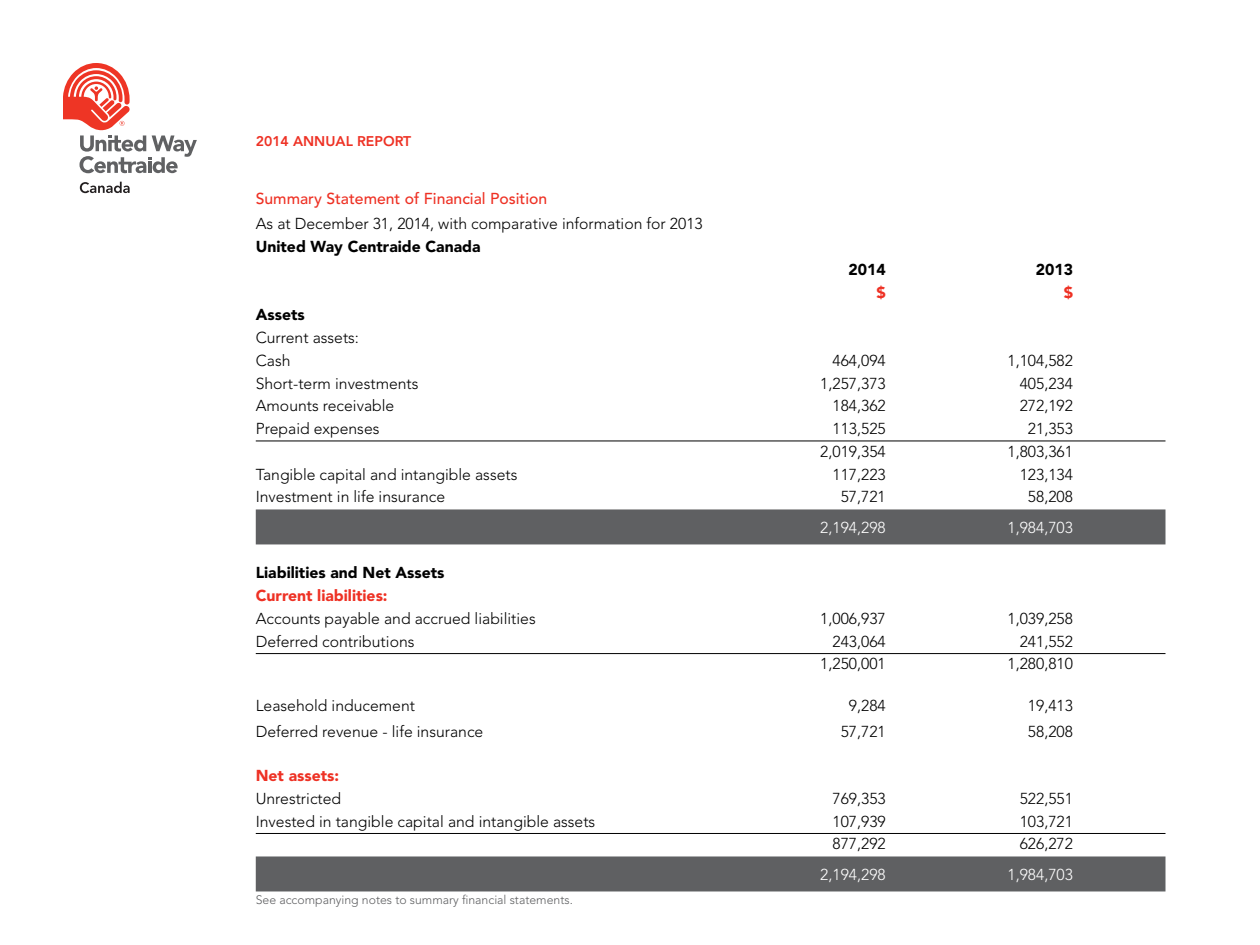
<style>
.page{position:relative;width:1260px;height:945px;background:#fff}
.page>*{position:absolute;margin:0;border:0;box-sizing:border-box;transform-origin:0 0}
.t1{font:300 15.75px/22.8px "Avenir";color:#000}
.t2{font:900 15.75px "Avenir";color:#000}
.t3{font:300 15.75px "Avenir";color:#fff}
.t4{font:500 15.75px "Avenir";color:#ee3124}
.t5{font:900 15.75px "Avenir";color:#ee3124}
.t6{font:800 14px "Avenir";color:#ee3124}
.t7{font:300 12.25px "Avenir";color:#5f6062}
</style>
<div class="page">
<hr style="left:256px;top:441px;width:910px;height:1px;background:#000">
<div style="left:256px;top:509px;width:910px;height:35px;background:#5f6062"></div>
<hr style="left:256px;top:653px;width:910px;height:1px;background:#000">
<hr style="left:256px;top:833px;width:910px;height:1px;background:#000">
<div style="left:256px;top:856px;width:910px;height:35px;background:#5f6062"></div>
<svg style="left:80px;top:182px;width:50px;height:11px"></svg>
<svg style="left:63px;top:63px;width:134px;height:110px"></svg>
<p class="t6" style="left:256px;top:133px;width:157px">2014 ANNUAL REPORT</p>
<p class="t4" style="left:256px;top:190px;width:293px">Summary Statement of Financial Position</p>
<p class="t1" style="left:256px;top:213px;width:448px">As at December 31, 2014, with comparative information for 2013</p>
<p class="t2" style="left:256px;top:237px;width:226px">United Way Centraide Canada</p>
<p class="t2" style="left:256px;top:305px;width:50px">Assets</p>
<p class="t1" style="left:256px;top:326px;width:105px">Current assets:<br>Cash</p>
<p class="t2" style="left:848px;top:260px;width:39px">2014</p>
<p class="t2" style="left:1036px;top:260px;width:39px">2013</p>
<p class="t5" style="left:876px;top:283px;width:11px">$</p>
<p class="t5" style="left:1064px;top:283px;width:11px">$</p>
<p class="t1" style="left:833px;top:349px;width:55px">464,094</p>
<p class="t1" style="left:1008px;top:349px;width:67px">1,104,582</p>
<p class="t1" style="left:256px;top:372px;width:164px">Short-term investments</p>
<p class="t1" style="left:820px;top:372px;width:67px">1,257,373</p>
<p class="t1" style="left:1020px;top:372px;width:55px">405,234</p>
<p class="t1" style="left:256px;top:395px;width:140px">Amounts receivable</p>
<p class="t1" style="left:833px;top:395px;width:55px">184,362</p>
<p class="t1" style="left:1020px;top:395px;width:55px">272,192</p>
<p class="t1" style="left:256px;top:417px;width:125px">Prepaid expenses</p>
<p class="t1" style="left:833px;top:417px;width:55px">113,525</p>
<p class="t1" style="left:1028px;top:417px;width:47px">21,353</p>
<p class="t1" style="left:820px;top:440px;width:67px">2,019,354</p>
<p class="t1" style="left:1008px;top:440px;width:67px">1,803,361</p>
<p class="t1" style="left:256px;top:463px;width:263px">Tangible capital and intangible assets</p>
<p class="t1" style="left:833px;top:463px;width:55px">117,223</p>
<p class="t1" style="left:1020px;top:463px;width:55px">123,134</p>
<p class="t1" style="left:256px;top:486px;width:191px">Investment in life insurance</p>
<p class="t1" style="left:841px;top:486px;width:47px">57,721</p>
<p class="t1" style="left:1028px;top:486px;width:47px">58,208</p>
<p class="t3" style="left:820px;top:518px;width:67px">2,194,298</p>
<p class="t3" style="left:1008px;top:518px;width:67px">1,984,703</p>
<p class="t2" style="left:256px;top:563px;width:190px">Liabilities and Net Assets</p>
<p class="t5" style="left:256px;top:586px;width:133px">Current liabilities:</p>
<p class="t1" style="left:256px;top:607px;width:282px">Accounts payable and accrued liabilities</p>
<p class="t1" style="left:820px;top:607px;width:67px">1,006,937</p>
<p class="t1" style="left:1008px;top:607px;width:67px">1,039,258</p>
<p class="t1" style="left:256px;top:630px;width:160px">Deferred contributions</p>
<p class="t1" style="left:833px;top:630px;width:55px">243,064</p>
<p class="t1" style="left:1020px;top:630px;width:55px">241,552</p>
<p class="t1" style="left:820px;top:653px;width:67px">1,250,001</p>
<p class="t1" style="left:1008px;top:653px;width:67px">1,280,810</p>
<p class="t1" style="left:256px;top:695px;width:161px">Leasehold inducement</p>
<p class="t1" style="left:849px;top:695px;width:38px">9,284</p>
<p class="t1" style="left:1028px;top:695px;width:47px">19,413</p>
<p class="t1" style="left:256px;top:720px;width:229px">Deferred revenue - life insurance</p>
<p class="t1" style="left:841px;top:720px;width:47px">57,721</p>
<p class="t1" style="left:1028px;top:720px;width:47px">58,208</p>
<p class="t5" style="left:256px;top:766px;width:85px">Net assets:</p>
<p class="t1" style="left:256px;top:787px;width:87px">Unrestricted</p>
<p class="t1" style="left:833px;top:787px;width:55px">769,353</p>
<p class="t1" style="left:1020px;top:787px;width:55px">522,551</p>
<p class="t1" style="left:256px;top:810px;width:341px">Invested in tangible capital and intangible assets</p>
<p class="t1" style="left:833px;top:810px;width:55px">107,939</p>
<p class="t1" style="left:1020px;top:810px;width:55px">103,721</p>
<p class="t1" style="left:833px;top:833px;width:55px">877,292</p>
<p class="t1" style="left:1020px;top:833px;width:55px">626,272</p>
<p class="t3" style="left:820px;top:865px;width:67px">2,194,298</p>
<p class="t3" style="left:1008px;top:865px;width:67px">1,984,703</p>
<p class="t7" style="left:256px;top:892px;width:319px">See accompanying notes to summary financial statements.</p>
</div>
